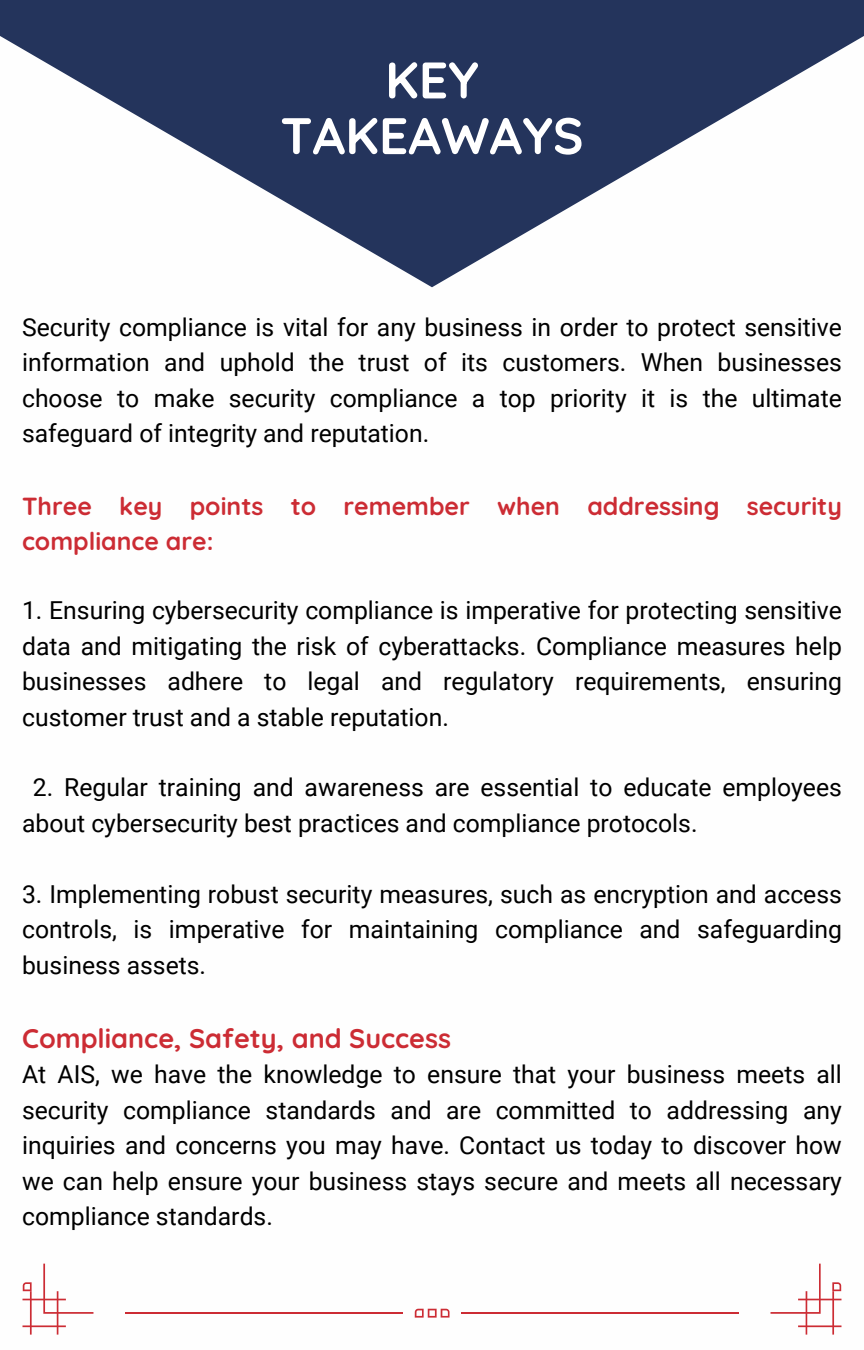
<style>
.page{position:relative;width:864px;height:1350px;background:#fff}
.page>*{position:absolute;margin:0;border:0;box-sizing:border-box;transform-origin:0 0}
.t1{font:700 51.3px/55.8px "Quicksand";color:#fff;text-align:center}
.t2{font:700 27px "Quicksand";color:#cc2c34}
.t3{font:24.75px/35.6px "Roboto";color:#000;text-align:justify}
.t4{font:700 24.75px/35.6px "Quicksand";color:#cc2c34}
</style>
<div class="page">
<svg style="left:0;top:0;width:864px;height:287px;fill:#24345c"></svg>
<svg style="left:23px;top:1264px;width:70px;height:70px"></svg>
<svg style="left:771px;top:1264px;width:70px;height:70px"></svg>
<svg style="left:415px;top:1309px;width:35px;height:9px"></svg>
<hr style="left:126px;top:1312px;width:277px;height:2px;background:#cc2c34">
<hr style="left:461px;top:1312px;width:278px;height:2px;background:#cc2c34">
<h1 class="t1" style="left:280px;top:51px;width:305px">KEY<br>TAKEAWAYS</h1>
<p class="t3" style="left:22px;top:310px;width:821px">Security compliance is vital for any business in order to protect sensitive information and uphold the trust of its customers. When businesses choose to make security compliance a top priority it is the ultimate safeguard of integrity and reputation.</p>
<p class="t4" style="left:22px;top:488px;width:821px">Three key points to remember when addressing security compliance are:</p>
<p class="t3" style="left:22px;top:593px;width:821px">1. Ensuring cybersecurity compliance is imperative for protecting sensitive data and mitigating the risk of cyberattacks. Compliance measures help businesses adhere to legal and regulatory requirements, ensuring customer trust and a stable reputation.</p>
<p class="t3" style="left:22px;top:770px;width:821px;text-indent:11px">2. Regular training and awareness are essential to educate employees about cybersecurity best practices and compliance protocols.</p>
<p class="t3" style="left:22px;top:877px;width:821px">3. Implementing robust security measures, such as encryption and access controls, is imperative for maintaining compliance and safeguarding business assets.</p>
<p class="t2" style="left:22px;top:1021px;width:431px">Compliance, Safety, and Success</p>
<p class="t3" style="left:22px;top:1057px;width:821px">At AIS, we have the knowledge to ensure that your business meets all security compliance standards and are committed to addressing any inquiries and concerns you may have. Contact us today to discover how we can help ensure your business stays secure and meets all necessary compliance standards.</p>
</div>
